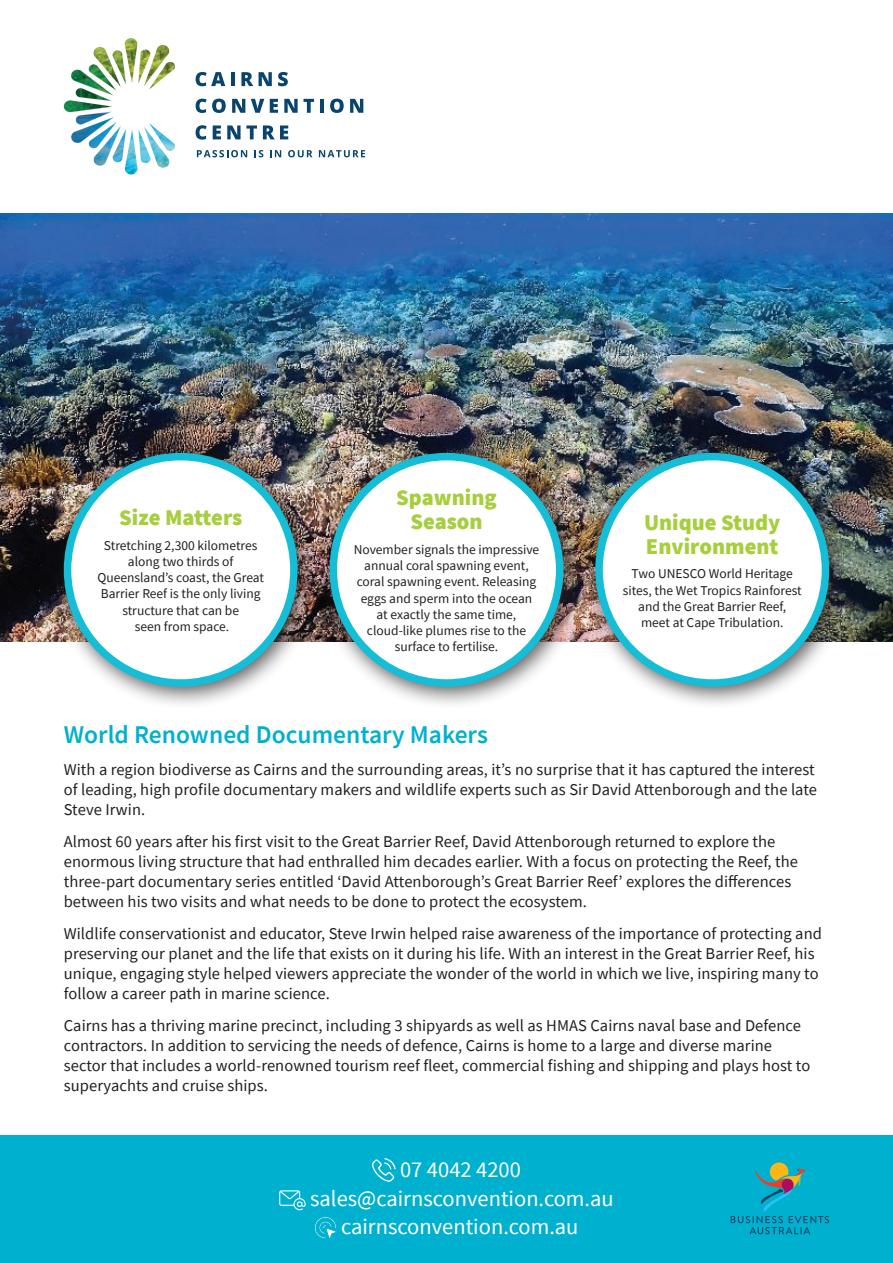
<style>
.page{position:relative;width:893px;height:1263px;background:#fff}
.page>*{position:absolute;margin:0;border:0;box-sizing:border-box;transform-origin:0 0}
.t1{font:600 25.5px "Source Sans Pro";color:#00b1cf}
.t2{font:22.5px/28.5px "Source Sans Pro";color:#fff;text-align:center}
.t3{font:900 22.5px/24px "Source Sans Pro";color:#a6ce3d;text-align:center}
.t4{font:16.5px/19.8px "Source Sans Pro";letter-spacing:.005em;color:#231f20}
.t5{font:13.5px/16.2px "Source Sans Pro";color:#231f20;text-align:center}
</style>
<div class="page">
<img style="left:0;top:213px;width:893px;height:428px">
<img style="left:125px;top:171px;width:12px;height:3px">
<img style="left:64px;top:38px;width:111px;height:133px">
<img style="left:149px;top:123px;width:27px;height:28px">
<svg style="left:196px;top:72px;width:29px;height:14px"></svg>
<hr style="left:231px;top:72px;width:4px;height:14px;background:#09446e">
<svg style="left:241px;top:72px;width:12px;height:14px"></svg>
<svg style="left:259px;top:72px;width:13px;height:14px"></svg>
<svg style="left:278px;top:72px;width:10px;height:14px"></svg>
<svg style="left:196px;top:99px;width:30px;height:14px"></svg>
<svg style="left:232px;top:99px;width:13px;height:14px"></svg>
<svg style="left:251px;top:99px;width:13px;height:14px"></svg>
<svg style="left:270px;top:99px;width:8px;height:14px"></svg>
<svg style="left:284px;top:99px;width:30px;height:14px"></svg>
<hr style="left:320px;top:99px;width:4px;height:14px;background:#09446e">
<svg style="left:330px;top:99px;width:14px;height:14px"></svg>
<svg style="left:350px;top:99px;width:13px;height:14px"></svg>
<svg style="left:196px;top:125px;width:11px;height:15px"></svg>
<svg style="left:213px;top:125px;width:8px;height:14px"></svg>
<svg style="left:227px;top:125px;width:30px;height:14px"></svg>
<svg style="left:263px;top:125px;width:25px;height:14px"></svg>
<svg style="left:197px;top:150px;width:50px;height:7px"></svg>
<svg style="left:254px;top:150px;width:9px;height:7px"></svg>
<svg style="left:270px;top:150px;width:11px;height:7px"></svg>
<svg style="left:288px;top:150px;width:25px;height:7px"></svg>
<svg style="left:319px;top:150px;width:46px;height:7px"></svg>
<div style="left:0;top:1135px;width:893px;height:128px;background:#00b1cf"></div>
<svg style="left:372px;top:1158px;width:24px;height:24px"></svg>
<svg style="left:279px;top:1190px;width:27px;height:20px"></svg>
<svg style="left:314px;top:1216px;width:23px;height:23px"></svg>
<svg style="left:731px;top:1162px;width:98px;height:72px"></svg>
<div style="left:581px;top:438px;width:271px;height:272px;background:#231f20;opacity:.75"></div>
<div style="left:599px;top:457px;width:226px;height:226px;background:#fff;border-radius:50%"></div>
<div style="left:595px;top:453px;width:234px;height:234px;border:8px solid #16bdd6;border-radius:50%"></div>
<div style="left:315px;top:438px;width:271px;height:272px;background:#231f20;opacity:.75"></div>
<div style="left:333px;top:457px;width:227px;height:226px;background:#fff;border-radius:50%"></div>
<div style="left:330px;top:453px;width:233px;height:234px;border:8px solid #16bdd6;border-radius:50%"></div>
<div style="left:49px;top:438px;width:272px;height:272px;background:#231f20;opacity:.75"></div>
<div style="left:68px;top:457px;width:226px;height:226px;background:#fff;border-radius:50%"></div>
<div style="left:64px;top:453px;width:234px;height:234px;border:8px solid #16bdd6;border-radius:50%"></div>
<h2 class="t3" style="left:119px;top:505px;width:125px">Size Matters</h2>
<p class="t5" style="left:97px;top:538px;width:168px">Stretching 2,300 kilometres along two thirds of<br>Queensland’s coast, the Great<br>Barrier Reef is the only living structure that can be<br>seen from space.</p>
<h2 class="t3" style="left:396px;top:485px;width:102px">Spawning<br>Season</h2>
<p class="t5" style="left:354px;top:542px;width:187px">November signals the impressive annual coral spawning event, coral spawning event. Releasing eggs and sperm into the ocean at exactly the same time, cloud-like plumes rise to the surface to fertilise.</p>
<h2 class="t3" style="left:644px;top:510px;width:138px;text-align:left">Unique Study<br>Environment</h2>
<p class="t5" style="left:623px;top:567px;width:180px">Two UNESCO World Heritage sites, the Wet Tropics Rainforest and the Great Barrier Reef, meet at Cape Tribulation.</p>
<h1 class="t1" style="left:64px;top:724px;width:426px">World Renowned Documentary Makers</h1>
<p class="t4" style="left:64px;top:761px;width:755px">With a region biodiverse as Cairns and the surrounding areas, it’s no surprise that it has captured the interest of leading, high profile documentary makers and wildlife experts such as Sir David Attenborough and the late<br>Steve Irwin.</p>
<p class="t4" style="left:64px;top:832px;width:736px">Almost 60 years after his first visit to the Great Barrier Reef, David Attenborough returned to explore the enormous living structure that had enthralled him decades earlier. With a focus on protecting the Reef, the three-part documentary series entitled ‘David Attenborough’s Great Barrier Reef’ explores the differences between his two visits and what needs to be done to protect the ecosystem.</p>
<p class="t4" style="left:64px;top:925px;width:760px">Wildlife conservationist and educator, Steve Irwin helped raise awareness of the importance of protecting and preserving our planet and the life that exists on it during his life. With an interest in the Great Barrier Reef, his unique, engaging style helped viewers appreciate the wonder of the world in which we live, inspiring many to follow a career path in marine science.</p>
<p class="t4" style="left:64px;top:1017px;width:748px">Cairns has a thriving marine precinct, including 3 shipyards as well as HMAS Cairns naval base and Defence contractors. In addition to servicing the needs of defence, Cairns is home to a large and diverse marine sector that includes a world-renowned tourism reef fleet, commercial fishing and shipping and plays host to superyachts and cruise ships.</p>
<h2 class="t2" style="left:310px;top:1157px;width:305px">07 4042 4200 sales@cairnsconvention.com.au cairnsconvention.com.au</h2>
</div>
